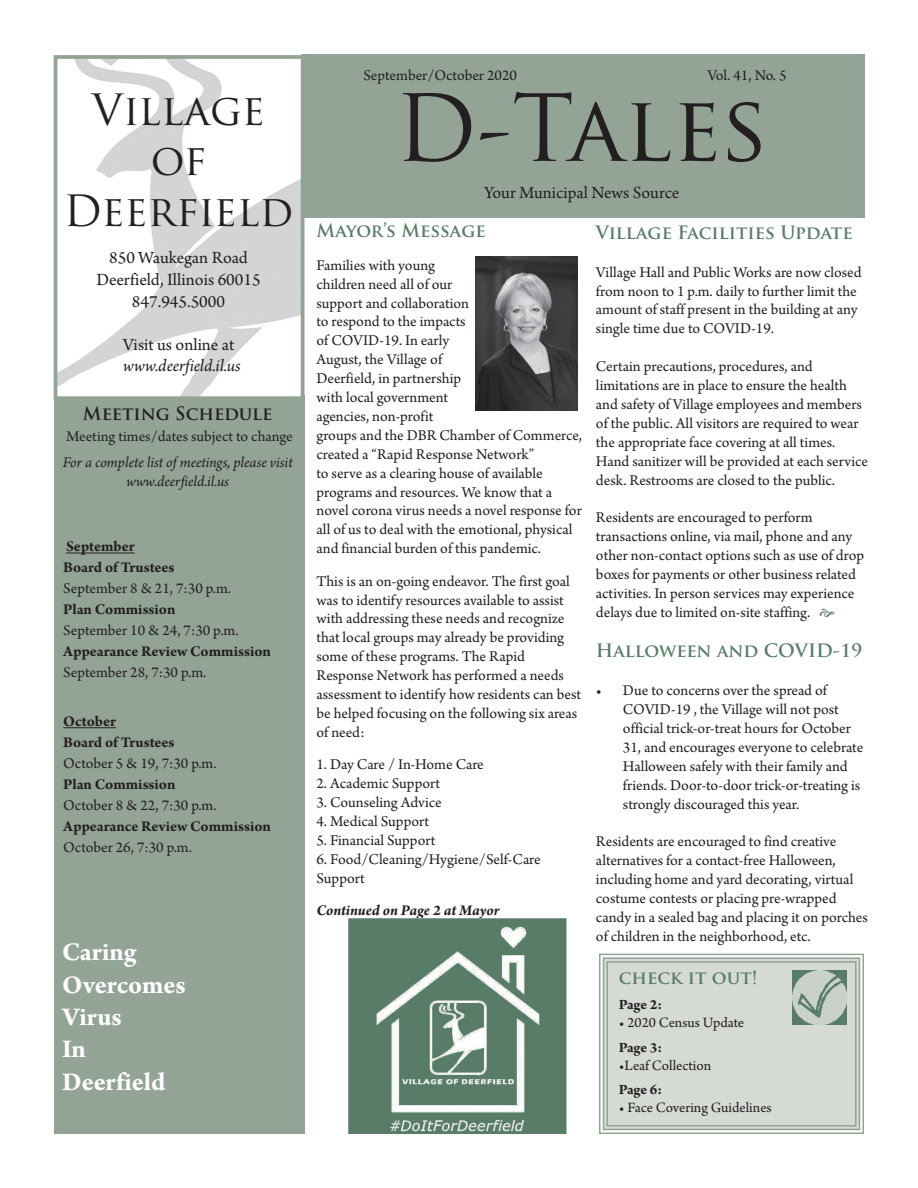
<style>
.page{position:relative;width:918px;height:1188px;background:#fff}
.page>*{position:absolute;margin:0;border:0;box-sizing:border-box;transform-origin:0 0}
.t1{font:90px "Trajan Pro";color:#231f20}
.t2{font:42px/50.4px "Trajan Pro";color:#231f20;text-align:center}
.t3{font:700 27px/32.4px "Arno Pro";letter-spacing:-.005em;color:#fff}
.t4{font:18px/21.6px "Arno Pro";color:#231f20;text-align:center}
.t5{font:700 18px "Trajan Pro";color:#587c68}
.t6{font:italic 18px "Arno Pro";color:#231f20}
.t7{font:700 18px "Trajan Pro";color:#231f20}
.t8{font:15.75px/18.9px "Arno Pro";color:#231f20}
.t9{font:700 15.75px/21px "Arno Pro";letter-spacing:-.005em;color:#231f20}
.t10{font:italic 15.75px/18.9px "Arno Pro";color:#231f20;text-align:center}
.t11{font:italic 700 15.75px "Arno Pro";letter-spacing:-.005em;color:#231f20}
.t12{font:15px "Arno Pro";letter-spacing:-.005em;color:#231f20}
.t13{font:700 15px "Arno Pro";letter-spacing:-.015em;color:#231f20}
</style>
<div class="page">
<div style="left:302px;top:55px;width:563px;height:163px;background:#93a497"></div>
<div style="left:54px;top:395px;width:250px;height:739px;background:#93a497"></div>
<img style="left:59px;top:60px;width:240px;height:335px">
<div style="left:54px;top:55px;width:250px;height:345px;border:4px solid #93a497"></div>
<hr style="left:66px;top:553px;width:69px;height:1px;background:#231f20">
<hr style="left:63px;top:727px;width:53px;height:1px;background:#231f20">
<svg style="left:599px;top:953px;width:265px;height:181px;background:#d4dad3"></svg>
<div style="left:603px;top:957px;width:257px;height:173px;border:2px solid #93a497"></div>
<div style="left:606px;top:961px;width:251px;height:166px;border:2px solid #93a497"></div>
<img style="left:792px;top:970px;width:54px;height:54px">
<img style="left:475px;top:256px;width:103px;height:154px">
<img style="left:349px;top:918px;width:217px;height:216px">
<h2 class="t2" style="left:63px;top:84px;width:232px">Village of<br>Deerfield</h2>
<p class="t4" style="left:96px;top:248px;width:166px">850 Waukegan Road<br>Deerfield, Illinois 60015<br>847.945.5000</p>
<p class="t4" style="left:123px;top:335px;width:113px">Visit us online at</p>
<p class="t6" style="left:123px;top:356px;width:119px">www.deerfield.il.us</p>
<p class="t7" style="left:83px;top:402px;width:191px">Meeting Schedule</p>
<p class="t8" style="left:66px;top:428px;width:228px">Meeting times/dates subject to change</p>
<p class="t10" style="left:63px;top:454px;width:231px">For a complete list of meetings, please visit www.deerfield.il.us</p>
<p class="t9" style="left:63px;top:537px;width:113px">September<br>Board of Trustees</p>
<p class="t8" style="left:63px;top:580px;width:169px">September 8 &amp; 21, 7:30 p.m.</p>
<p class="t9" style="left:63px;top:600px;width:114px">Plan Commission</p>
<p class="t8" style="left:63px;top:622px;width:177px">September 10 &amp; 24, 7:30 p.m.</p>
<p class="t9" style="left:63px;top:642px;width:209px">Appearance Review Commission</p>
<p class="t8" style="left:63px;top:664px;width:145px">September 28, 7:30 p.m.</p>
<p class="t9" style="left:63px;top:712px;width:113px">October<br>Board of Trustees</p>
<p class="t8" style="left:63px;top:755px;width:155px">October 5 &amp; 19, 7:30 p.m.</p>
<p class="t9" style="left:63px;top:775px;width:114px">Plan Commission</p>
<p class="t8" style="left:63px;top:797px;width:155px">October 8 &amp; 22, 7:30 p.m.</p>
<p class="t9" style="left:63px;top:817px;width:209px">Appearance Review Commission</p>
<p class="t8" style="left:63px;top:839px;width:130px">October 26, 7:30 p.m.</p>
<h3 class="t3" style="left:62px;top:937px;width:125px">Caring<br>Overcomes<br>Virus<br>In<br>Deerfield</h3>
<p class="t8" style="left:363px;top:66px;width:155px">September/October 2020</p>
<p class="t8" style="left:707px;top:66px;width:81px">Vol. 41, No. 5</p>
<h1 class="t1" style="left:394px;top:71px;width:376px">D-Tales</h1>
<p class="t4" style="left:484px;top:182px;width:197px">Your Municipal News Source</p>
<p class="t5" style="left:316px;top:220px;width:171px">Mayor’s Message</p>
<p class="t8" style="left:316px;top:256px;width:267px">Families with young<br>children need all of our<br>support and collaboration<br>to respond to the impacts<br>of COVID-19. In early<br>August, the Village of<br>Deerfield, in partnership<br>with local government<br>agencies, non-profit<br>groups and the DBR Chamber of Commerce, created a “Rapid Response Network”<br>to serve as a clearing house of available programs and resources. We know that a novel corona virus needs a novel response for all of us to deal with the emotional, physical and financial burden of this pandemic.</p>
<p class="t8" style="left:316px;top:572px;width:266px">This is an on-going endeavor. The first goal was to identify resources available to assist with addressing these needs and recognize that local groups may already be providing some of these programs. The Rapid Response Network has performed a needs assessment to identify how residents can best be helped focusing on the following six areas of need:</p>
<p class="t8" style="left:316px;top:756px;width:169px">1. Day Care / In-Home Care</p>
<p class="t8" style="left:316px;top:775px;width:125px">2. Academic Support</p>
<p class="t8" style="left:316px;top:794px;width:127px">3. Counseling Advice</p>
<p class="t8" style="left:316px;top:813px;width:114px">4. Medical Support</p>
<p class="t8" style="left:316px;top:831px;width:121px">5. Financial Support</p>
<p class="t8" style="left:316px;top:850px;width:226px">6. Food/Cleaning/Hygiene/Self-Care<br>Support</p>
<p class="t11" style="left:316px;top:901px;width:184px">Continued on Page 2 at Mayor</p>
<p class="t5" style="left:596px;top:221px;width:258px">Village Facilities Update</p>
<p class="t8" style="left:596px;top:263px;width:267px">Village Hall and Public Works are now closed from noon to 1 p.m. daily to further limit the amount of staff present in the building at any single time due to COVID-19.</p>
<p class="t8" style="left:596px;top:358px;width:274px">Certain precautions, procedures, and limitations are in place to ensure the health and safety of Village employees and members of the public. All visitors are required to wear the appropriate face covering at all times.<br>Hand sanitizer will be provided at each service desk. Restrooms are closed to the public.</p>
<p class="t8" style="left:596px;top:509px;width:270px">Residents are encouraged to perform transactions online, via mail, phone and any other non-contact options such as use of drop boxes for payments or other business related activities. In person services may experience delays due to limited on-site staffing.</p>
<p class="t5" style="left:596px;top:640px;width:268px">Halloween and COVID-19</p>
<p class="t8" style="left:623px;top:682px;width:242px;text-indent:-27px">• Due to concerns over the spread of COVID-19 , the Village will not post official trick-or-treat hours for October 31, and encourages everyone to celebrate Halloween safely with their family and friends. Door-to-door trick-or-treating is strongly discouraged this year.</p>
<p class="t8" style="left:596px;top:833px;width:273px">Residents are encouraged to find creative alternatives for a contact-free Halloween, including home and yard decorating, virtual costume contests or placing pre-wrapped candy in a sealed bag and placing it on porches of children in the neighborhood, etc.</p>
<p class="t5" style="left:619px;top:966px;width:140px">check it out!</p>
<p class="t13" style="left:619px;top:996px;width:45px">Page 2:</p>
<p class="t12" style="left:619px;top:1014px;width:127px">• 2020 Census Update</p>
<p class="t13" style="left:619px;top:1038px;width:45px">Page 3:</p>
<p class="t12" style="left:619px;top:1056px;width:94px">•Leaf Collection</p>
<p class="t13" style="left:619px;top:1081px;width:45px">Page 6:</p>
<p class="t12" style="left:619px;top:1099px;width:155px">• Face Covering Guidelines</p>
</div>
